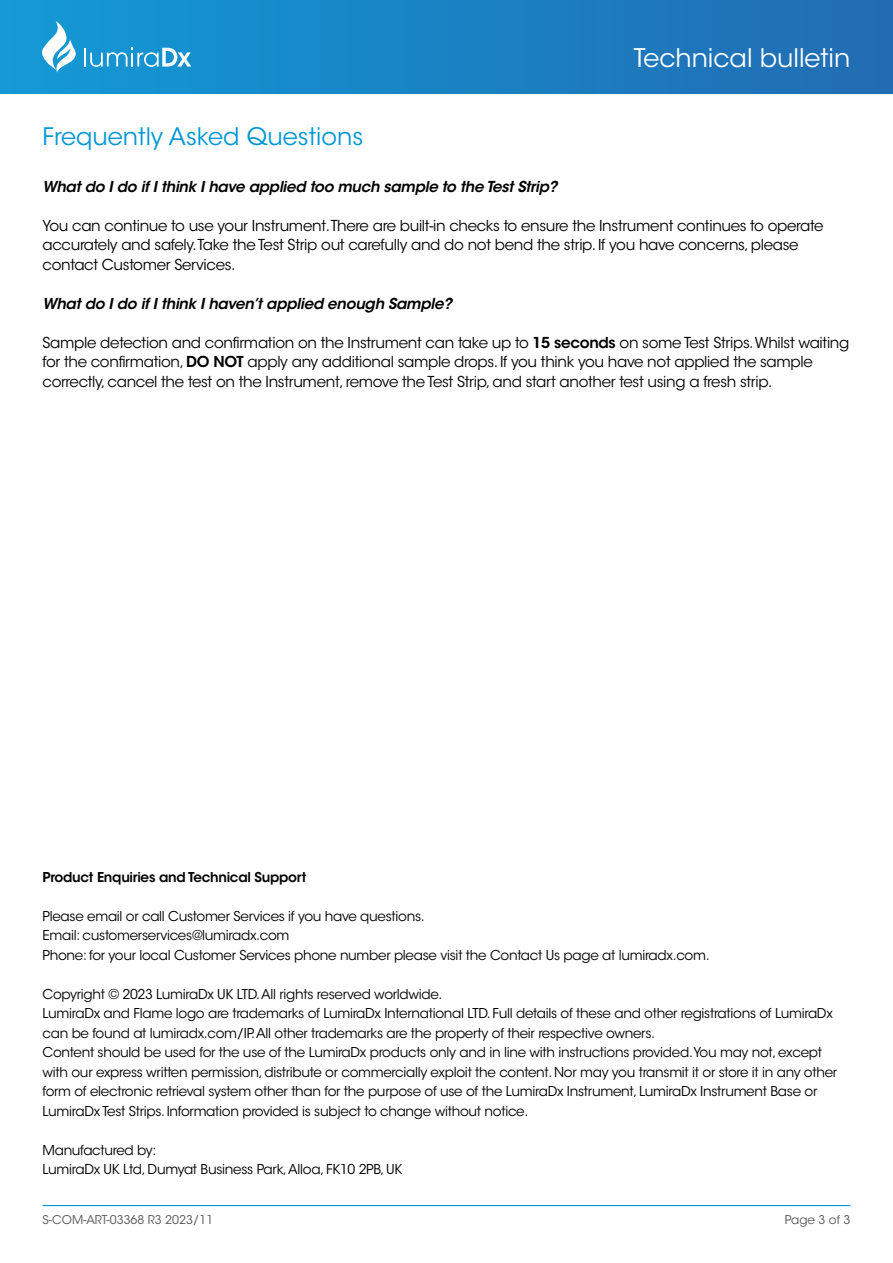
<style>
.page{position:relative;width:893px;height:1263px;background:#fff}
.page>*{position:absolute;margin:0;border:0;box-sizing:border-box;transform-origin:0 0}
.t1{font:25.5px "ITC Avant Garde Std";color:#fff}
.t2{font:24px "ITC Avant Garde Std";color:#0097d5}
.t3{font:15px/19.5px "ITC Avant Garde Std";letter-spacing:-.02em;color:#000}
.t4{font:italic 600 15px "ITC Avant Garde Std";letter-spacing:-.02em;color:#000}
.t5{font:13.5px/19.5px "ITC Avant Garde Std";letter-spacing:-.02em;color:#000}
.t6{font:600 13.5px "ITC Avant Garde Std";letter-spacing:-.02em;color:#000}
.t7{font:12px "ITC Avant Garde Std";color:#575756}
.s1{font-weight:600}
</style>
<div class="page">
<div style="left:0;top:0;width:893px;height:94px;background:linear-gradient(to right,#129ad6,#226cb2)"></div>
<hr style="left:43px;top:1205px;width:807px;height:1px;background:#0097d5">
<svg style="left:42px;top:21px;width:34px;height:52px"></svg>
<svg style="left:84px;top:48px;width:107px;height:19px"></svg>
<h2 class="t2" style="left:43px;top:122px;width:322px">Frequently Asked Questions</h2>
<h1 class="t1" style="left:634px;top:42px;width:218px">Technical bulletin</h1>
<p class="t4" style="left:43px;top:177px;width:517px">What do I do if I think I have applied too much sample to the Test Strip?</p>
<p class="t3" style="left:43px;top:216px;width:782px">You can continue to use your Instrument.There are built-in checks to ensure the Instrument continues to operate accurately and safely.Take the Test Strip out carefully and do not bend the strip. If you have concerns, please contact Customer Services.</p>
<p class="t4" style="left:43px;top:294px;width:411px">What do I do if I think I haven’t applied enough Sample?</p>
<p class="t3" style="left:43px;top:333px;width:808px">Sample detection and confirmation on the Instrument can take up to <span class="s1">15 seconds</span> on some Test Strips. Whilst waiting for the confirmation, <span class="s1">DO NOT</span> apply any additional sample drops. If you think you have not applied the sample correctly, cancel the test on the Instrument, remove the Test Strip, and start another test using a fresh strip.</p>
<p class="t6" style="left:43px;top:868px;width:265px">Product Enquiries and Technical Support</p>
<p class="t5" style="left:43px;top:906px;width:669px">Please email or call Customer Services if you have questions.<br>Email: customerservices@lumiradx.com<br>Phone: for your local Customer Services phone number please visit the Contact Us page at lumiradx.com.</p>
<p class="t5" style="left:43px;top:984px;width:796px">Copyright © 2023 LumiraDx UK LTD. All rights reserved worldwide.<br>LumiraDx and Flame logo are trademarks of LumiraDx International LTD. Full details of these and other registrations of LumiraDx can be found at lumiradx.com/IP. All other trademarks are the property of their respective owners.<br>Content should be used for the use of the LumiraDx products only and in line with instructions provided.You may not, except with our express written permission, distribute or commercially exploit the content. Nor may you transmit it or store it in any other form of electronic retrieval system other than for the purpose of use of the LumiraDx Instrument, LumiraDx Instrument Base or LumiraDx Test Strips. Information provided is subject to change without notice.</p>
<p class="t5" style="left:43px;top:1140px;width:361px">Manufactured by:<br>LumiraDx UK Ltd, Dumyat Business Park, Alloa, FK10 2PB, UK</p>
<p class="t7" style="left:43px;top:1212px;width:172px">S-COM-ART-03368 R3 2023/11</p>
<p class="t7" style="left:785px;top:1212px;width:67px">Page 3 of 3</p>
</div>
